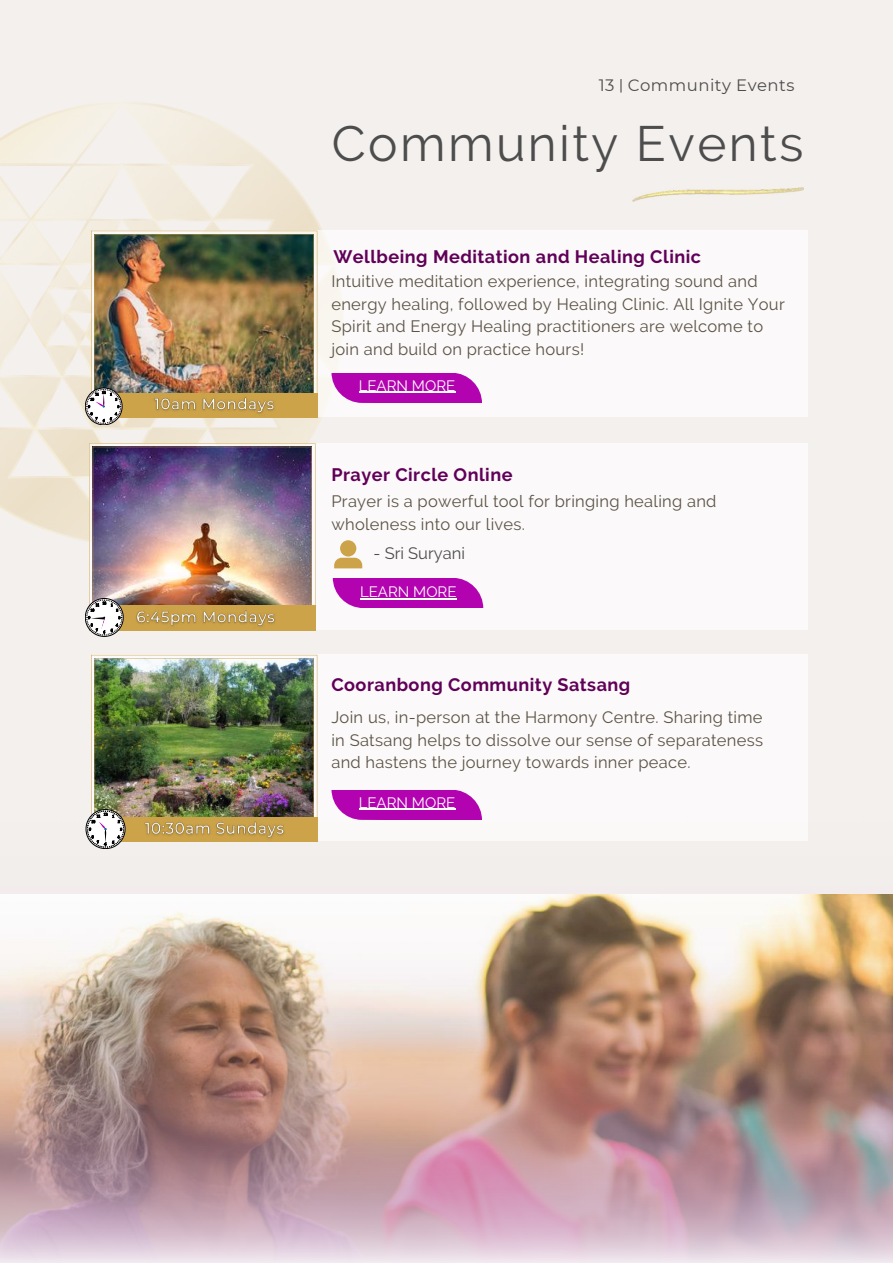
<style>
.page{position:relative;width:893px;height:1264px;background:#fff}
.page>*{position:absolute;margin:0;border:0;box-sizing:border-box;transform-origin:0 0}
.t1{font:49.5px "Raleway";letter-spacing:.05em;color:#4d4d4d}
.t2{font:700 18px "Raleway";letter-spacing:.025em;color:#600058}
.t3{font:16.5px/22.5px "Raleway";letter-spacing:.02em;color:#5b5346}
.t4{font:16.5px "Montserrat";letter-spacing:.03em;color:#4d4d4d}
.t5{font:16.5px "Raleway";color:#4d4d4d}
.t6{font:15px "Raleway";color:#fff}
</style>
<div class="page">
<div style="left:0;top:0;width:892px;height:1262px;background:#f4f0ee"></div>
<img style="left:0;top:771px;width:892px;height:490px">
<img style="left:0;top:102px;width:323px;height:439px">
<img style="left:632px;top:187px;width:171px;height:15px">
<svg style="left:620px;top:79px;width:1px;height:14px"></svg>
<div style="left:89px;top:443px;width:718px;height:186px;background:#fff"></div>
<svg style="left:332px;top:578px;width:151px;height:29px;background:#bb1fb8"></svg>
<hr style="left:360px;top:598px;width:96px;height:1px;background:#fff">
<svg style="left:334px;top:540px;width:28px;height:28px"></svg>
<div style="left:92px;top:230px;width:715px;height:187px;background:#fff"></div>
<svg style="left:331px;top:373px;width:151px;height:29px;background:#bb1fb8"></svg>
<hr style="left:359px;top:392px;width:96px;height:1px;background:#fff">
<img style="left:85px;top:443px;width:230px;height:193px">
<div style="left:92px;top:654px;width:715px;height:187px;background:#fff"></div>
<svg style="left:331px;top:790px;width:151px;height:29px;background:#b919b6"></svg>
<hr style="left:359px;top:808px;width:96px;height:2px;background:#fff">
<img style="left:86px;top:655px;width:231px;height:193px">
<img style="left:139px;top:818px;width:150px;height:24px">
<img style="left:85px;top:231px;width:232px;height:194px">
<img style="left:131px;top:606px;width:149px;height:25px">
<p class="t4" style="left:598px;top:75px;width:197px">13 Community Events</p>
<h1 class="t1" style="left:332px;top:114px;width:473px">Community Events</h1>
<p class="t2" style="left:333px;top:246px;width:369px">Wellbeing Meditation and Healing Clinic</p>
<p class="t3" style="left:331px;top:270px;width:455px">Intuitive meditation experience, integrating sound and energy healing, followed by Healing Clinic. All Ignite Your Spirit and Energy Healing practitioners are welcome to join and build on practice hours!</p>
<p class="t6" style="left:359px;top:377px;width:98px">LEARN MORE</p>
<p class="t2" style="left:331px;top:463px;width:183px">Prayer Circle Online</p>
<p class="t3" style="left:331px;top:490px;width:386px">Prayer is a powerful tool for bringing healing and wholeness into our lives.</p>
<p class="t5" style="left:373px;top:543px;width:93px">- Sri Suryani</p>
<p class="t6" style="left:360px;top:583px;width:98px">LEARN MORE</p>
<p class="t2" style="left:331px;top:674px;width:300px">Cooranbong Community Satsang</p>
<p class="t3" style="left:331px;top:706px;width:433px;text-align:justify">Join us, in-person at the Harmony Centre. Sharing time in Satsang helps to dissolve our sense of separateness and hastens the journey towards inner peace.</p>
<p class="t6" style="left:359px;top:793px;width:98px">LEARN MORE</p>
</div>
